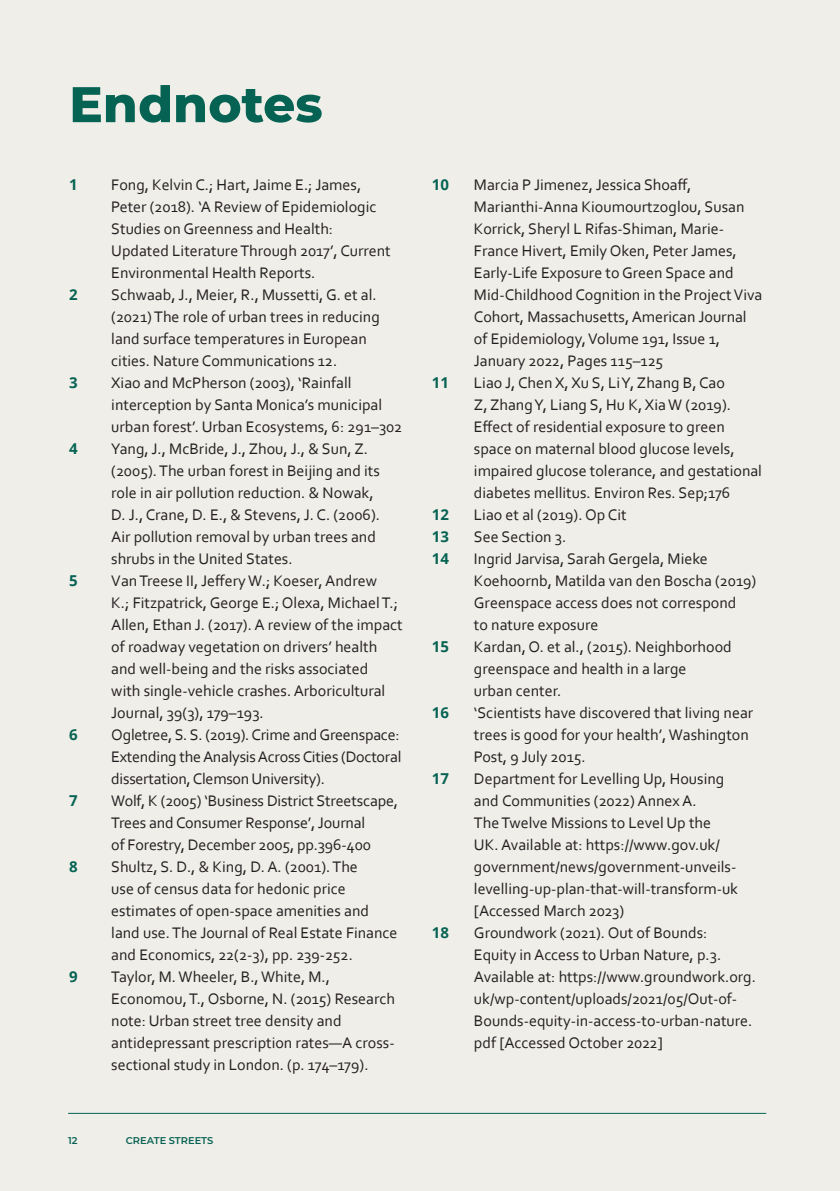
<style>
.page{position:relative;width:840px;height:1191px;background:#fff}
.page>*{position:absolute;margin:0;border:0;box-sizing:border-box;transform-origin:0 0}
.Heading_1{font:800 50px "Montserrat";color:#066353}
.Endnotes{font:16px/22px "Corbel";color:#231f20}
.Endnotes-2{font:700 15px "Open Sans";color:#066353}
.t1{font:600 9.8px "Montserrat";color:#066353}
</style>
<div class="page">
<div style="left:0;top:0;width:839px;height:1191px;background:#efeee9"></div>
<hr style="left:68px;top:1113px;width:697px;height:1px;background:#066353">
<p class="Heading_1" style="left:69px;top:68px;width:255px">Endnotes</p>
<p class="Endnotes-2" style="left:69px;top:173px;width:10px">1</p>
<p class="Endnotes" style="left:111px;top:173px;width:281px">Fong, Kelvin C.; Hart, Jaime E.; James, Peter (2018). ‘A Review of Epidemiologic Studies on Greenness and Health:<br>Updated Literature Through 2017’, Current Environmental Health Reports.</p>
<p class="Endnotes-2" style="left:69px;top:283px;width:10px">2</p>
<p class="Endnotes" style="left:111px;top:283px;width:270px">Schwaab, J., Meier, R., Mussetti, G. et al. (2021) The role of urban trees in reducing land surface temperatures in European cities. Nature Communications 12.</p>
<p class="Endnotes-2" style="left:69px;top:371px;width:10px">3</p>
<p class="Endnotes" style="left:111px;top:371px;width:292px">Xiao and McPherson (2003), ‘Rainfall interception by Santa Monica’s municipal urban forest’. Urban Ecosystems, 6: 291–302</p>
<p class="Endnotes-2" style="left:69px;top:437px;width:10px">4</p>
<p class="Endnotes" style="left:111px;top:437px;width:270px">Yang, J., McBride, J., Zhou, J., &amp; Sun, Z. (2005). The urban forest in Beijing and its role in air pollution reduction. &amp; Nowak, D. J., Crane, D. E., &amp; Stevens, J. C. (2006).<br>Air pollution removal by urban trees and shrubs in the United States.</p>
<p class="Endnotes-2" style="left:69px;top:569px;width:10px">5</p>
<p class="Endnotes" style="left:111px;top:569px;width:293px">Van Treese II, Jeffery W.; Koeser, Andrew<br>K.; Fitzpatrick, George E.; Olexa, Michael T.; Allen, Ethan J. (2017). A review of the impact of roadway vegetation on drivers’ health and well-being and the risks associated<br>with single-vehicle crashes. Arboricultural Journal, 39(3), 179–193.</p>
<p class="Endnotes-2" style="left:69px;top:723px;width:10px">6</p>
<p class="Endnotes" style="left:111px;top:723px;width:291px;text-align:justify">Ogletree, S. S. (2019). Crime and Greenspace:<br>Extending the Analysis Across Cities (Doctoral dissertation, Clemson University).</p>
<p class="Endnotes-2" style="left:69px;top:789px;width:10px">7</p>
<p class="Endnotes" style="left:111px;top:789px;width:288px">Wolf, K (2005) ‘Business District Streetscape,<br>Trees and Consumer Response’, Journal<br>of Forestry, December 2005, pp.396-400</p>
<p class="Endnotes-2" style="left:69px;top:855px;width:10px">8</p>
<p class="Endnotes" style="left:111px;top:855px;width:287px">Shultz, S. D., &amp; King, D. A. (2001). The<br>use of census data for hedonic price estimates of open-space amenities and land use. The Journal of Real Estate Finance and Economics, 22(2-3), pp. 239-252.</p>
<p class="Endnotes-2" style="left:69px;top:965px;width:10px">9</p>
<p class="Endnotes" style="left:111px;top:965px;width:285px">Taylor, M. Wheeler, B., White, M., Economou, T., Osborne, N. (2015) Research note: Urban street tree density and antidepressant prescription rates—A cross&shy;sectional study in London. (p. 174–179).</p>
<p class="t1" style="left:68px;top:1134px;width:11px">12</p>
<p class="t1" style="left:126px;top:1134px;width:89px">CREATE STREETS</p>
<p class="Endnotes-2" style="left:431px;top:173px;width:19px">10</p>
<p class="Endnotes" style="left:473px;top:173px;width:290px">Marcia P Jimenez, Jessica Shoaff, Marianthi-Anna Kioumourtzoglou, Susan Korrick, Sheryl L Rifas-Shiman, Marie-France Hivert, Emily Oken, Peter James, Early-Life Exposure to Green Space and Mid-Childhood Cognition in the Project Viva Cohort, Massachusetts, American Journal of Epidemiology, Volume 191, Issue 1, January 2022, Pages 115–125</p>
<p class="Endnotes-2" style="left:431px;top:371px;width:19px">11</p>
<p class="Endnotes" style="left:473px;top:371px;width:289px">Liao J, Chen X, Xu S, Li Y, Zhang B, Cao<br>Z, Zhang Y, Liang S, Hu K, Xia W (2019).<br>Effect of residential exposure to green space on maternal blood glucose levels, impaired glucose tolerance, and gestational diabetes mellitus. Environ Res. Sep;176</p>
<p class="Endnotes-2" style="left:431px;top:503px;width:19px">12</p>
<p class="Endnotes" style="left:473px;top:503px;width:154px">Liao et al (2019). Op Cit</p>
<p class="Endnotes-2" style="left:431px;top:525px;width:19px">13</p>
<p class="Endnotes" style="left:473px;top:525px;width:94px">See Section 3.</p>
<p class="Endnotes-2" style="left:431px;top:547px;width:19px">14</p>
<p class="Endnotes" style="left:473px;top:547px;width:284px">Ingrid Jarvisa, Sarah Gergela, Mieke Koehoornb, Matilda van den Boscha (2019)<br>Greenspace access does not correspond<br>to nature exposure</p>
<p class="Endnotes-2" style="left:431px;top:635px;width:19px">15</p>
<p class="Endnotes" style="left:473px;top:635px;width:259px">Kardan, O. et al., (2015). Neighborhood greenspace and health in a large<br>urban center.</p>
<p class="Endnotes-2" style="left:431px;top:701px;width:19px">16</p>
<p class="Endnotes" style="left:473px;top:701px;width:280px">‘Scientists have discovered that living near trees is good for your health’, Washington<br>Post, 9 July 2015.</p>
<p class="Endnotes-2" style="left:431px;top:767px;width:19px">17</p>
<p class="Endnotes" style="left:473px;top:767px;width:265px">Department for Levelling Up, Housing and Communities (2022) Annex A.<br>The Twelve Missions to Level Up the UK. Available at: https://www.gov.uk/ government/news/government-unveils&shy;levelling-up-plan-that-will-transform-uk [Accessed March 2023)</p>
<p class="Endnotes-2" style="left:431px;top:921px;width:19px">18</p>
<p class="Endnotes" style="left:473px;top:921px;width:283px">Groundwork (2021). Out of Bounds:<br>Equity in Access to Urban Nature, p.3.<br>Available at: https://www.groundwork.org. uk/wp-content/uploads/2021/05/Out-of-Bounds-equity-in-access-to-urban-nature. pdf [Accessed October 2022]</p>
</div>
